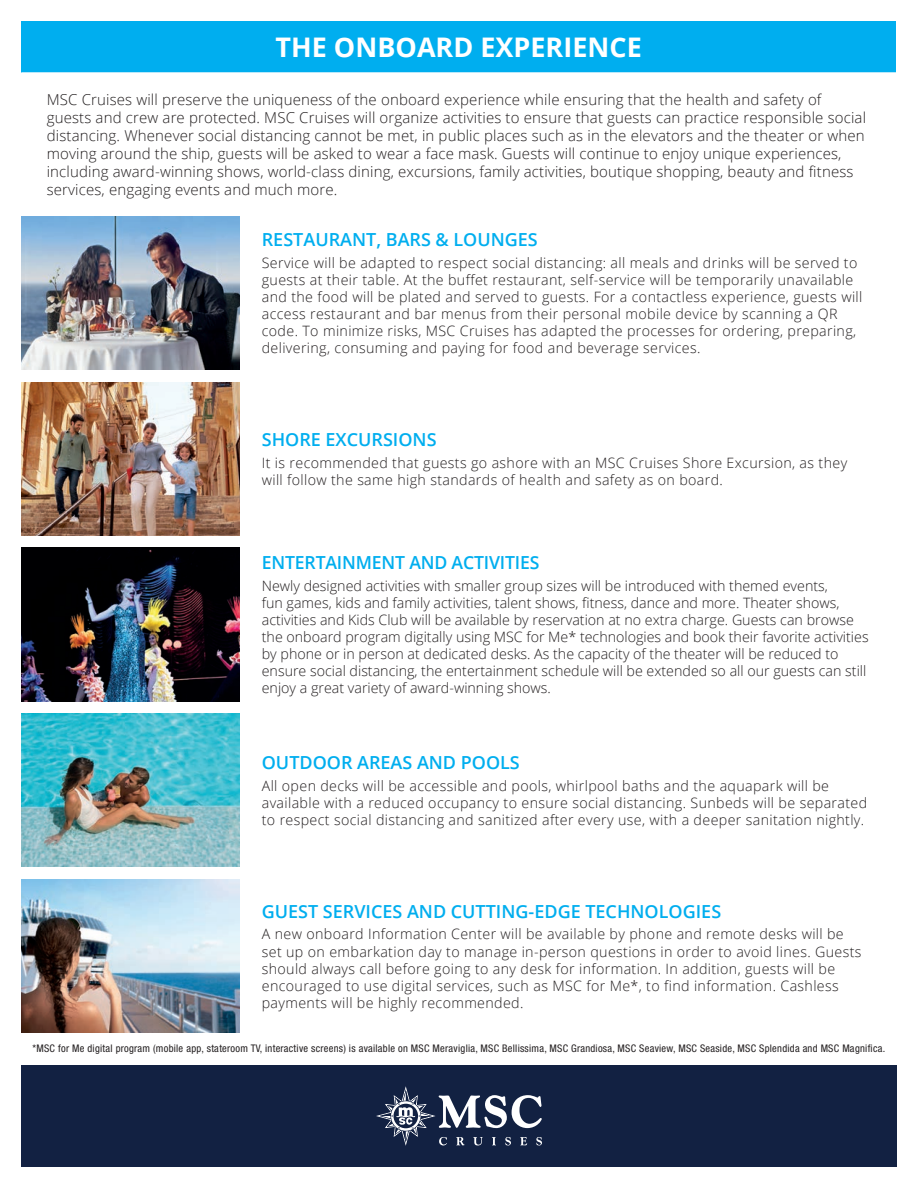
<style>
.page{position:relative;width:918px;height:1188px;background:#fff}
.page>*{position:absolute;margin:0;border:0;box-sizing:border-box;transform-origin:0 0}
.t1{font:700 27px "Open Sans";color:#fff}
.t2{font:600 18px "Open Sans";color:#00aeef}
.t3{font:300 15px/18px "Open Sans";letter-spacing:.01em;color:#231f20}
.t4{font:300 14.25px/17.1px "Open Sans";letter-spacing:.025em;color:#231f20}
.t5{font:300 14.25px/17.1px "Open Sans";color:#231f20}
.t6{font:condensed 10.5px "Helvetica Neue LT Pro";letter-spacing:.025em;color:#231f20}
</style>
<div class="page">
<div style="left:21px;top:1065px;width:876px;height:102px;background:#122142"></div>
<svg style="left:376px;top:1086px;width:166px;height:60px"></svg>
<div style="left:21px;top:21px;width:875px;height:51px;background:#00aeef"></div>
<svg style="left:21px;top:369px;width:219px;height:664px"></svg>
<img style="left:21px;top:216px;width:219px;height:153px">
<img style="left:21px;top:382px;width:219px;height:153px">
<img style="left:21px;top:548px;width:219px;height:153px">
<img style="left:21px;top:714px;width:219px;height:153px">
<img style="left:21px;top:880px;width:218px;height:153px">
<h1 class="t1" style="left:276px;top:28px;width:368px">THE ONBOARD EXPERIENCE</h1>
<p class="t3" style="left:47px;top:90px;width:821px">MSC Cruises will preserve the uniqueness of the onboard experience while ensuring that the health and safety of guests and crew are protected. MSC Cruises will organize activities to ensure that guests can practice responsible social distancing. Whenever social distancing cannot be met, in public places such as in the elevators and the theater or when moving around the ship, guests will be asked to wear a face mask. Guests will continue to enjoy unique experiences, including award-winning shows, world-class dining, excursions, family activities, boutique shopping, beauty and fitness services, engaging events and much more.</p>
<p class="t2" style="left:262px;top:227px;width:278px">RESTAURANT, BARS &amp; LOUNGES</p>
<p class="t4" style="left:262px;top:254px;width:602px">Service will be adapted to respect social distancing: all meals and drinks will be served to guests at their table. At the buffet restaurant, self-service will be temporarily unavailable and the food will be plated and served to guests. For a contactless experience, guests will access restaurant and bar menus from their personal mobile device by scanning a QR code. To minimize risks, MSC Cruises has adapted the processes for ordering, preparing, delivering, consuming and paying for food and beverage services.</p>
<p class="t2" style="left:262px;top:427px;width:176px">SHORE EXCURSIONS</p>
<p class="t4" style="left:262px;top:454px;width:587px">It is recommended that guests go ashore with an MSC Cruises Shore Excursion, as they will follow the same high standards of health and safety as on board.</p>
<p class="t2" style="left:262px;top:550px;width:279px">ENTERTAINMENT AND ACTIVITIES</p>
<p class="t5" style="left:262px;top:577px;width:608px">Newly designed activities with smaller group sizes will be introduced with themed events,<br>fun games, kids and family activities, talent shows, fitness, dance and more. Theater shows, activities and Kids Club will be available by reservation at no extra charge. Guests can browse the onboard program digitally using MSC for Me* technologies and book their favorite activities by phone or in person at dedicated desks. As the capacity of the theater will be reduced to ensure social distancing, the entertainment schedule will be extended so all our guests can still enjoy a great variety of award-winning shows.</p>
<p class="t2" style="left:262px;top:751px;width:260px">OUTDOOR AREAS AND POOLS</p>
<p class="t4" style="left:262px;top:777px;width:607px">All open decks will be accessible and pools, whirlpool baths and the aquapark will be available with a reduced occupancy to ensure social distancing. Sunbeds will be separated to respect social distancing and sanitized after every use, with a deeper sanitation nightly.</p>
<p class="t2" style="left:262px;top:899px;width:461px">GUEST SERVICES AND CUTTING-EDGE TECHNOLOGIES</p>
<p class="t4" style="left:262px;top:925px;width:601px">A new onboard Information Center will be available by phone and remote desks will be set up on embarkation day to manage in-person questions in order to avoid lines. Guests should always call before going to any desk for information. In addition, guests will be encouraged to use digital services, such as MSC for Me*, to find information. Cashless payments will be highly recommended.</p>
<p class="t6" style="left:32px;top:1042px;width:854px">*MSC for Me digital program (mobile app, stateroom TV, interactive screens) is available on MSC Meraviglia, MSC Bellissima, MSC Grandiosa, MSC Seaview, MSC Seaside, MSC Splendida and MSC Magnifica.</p>
</div>
